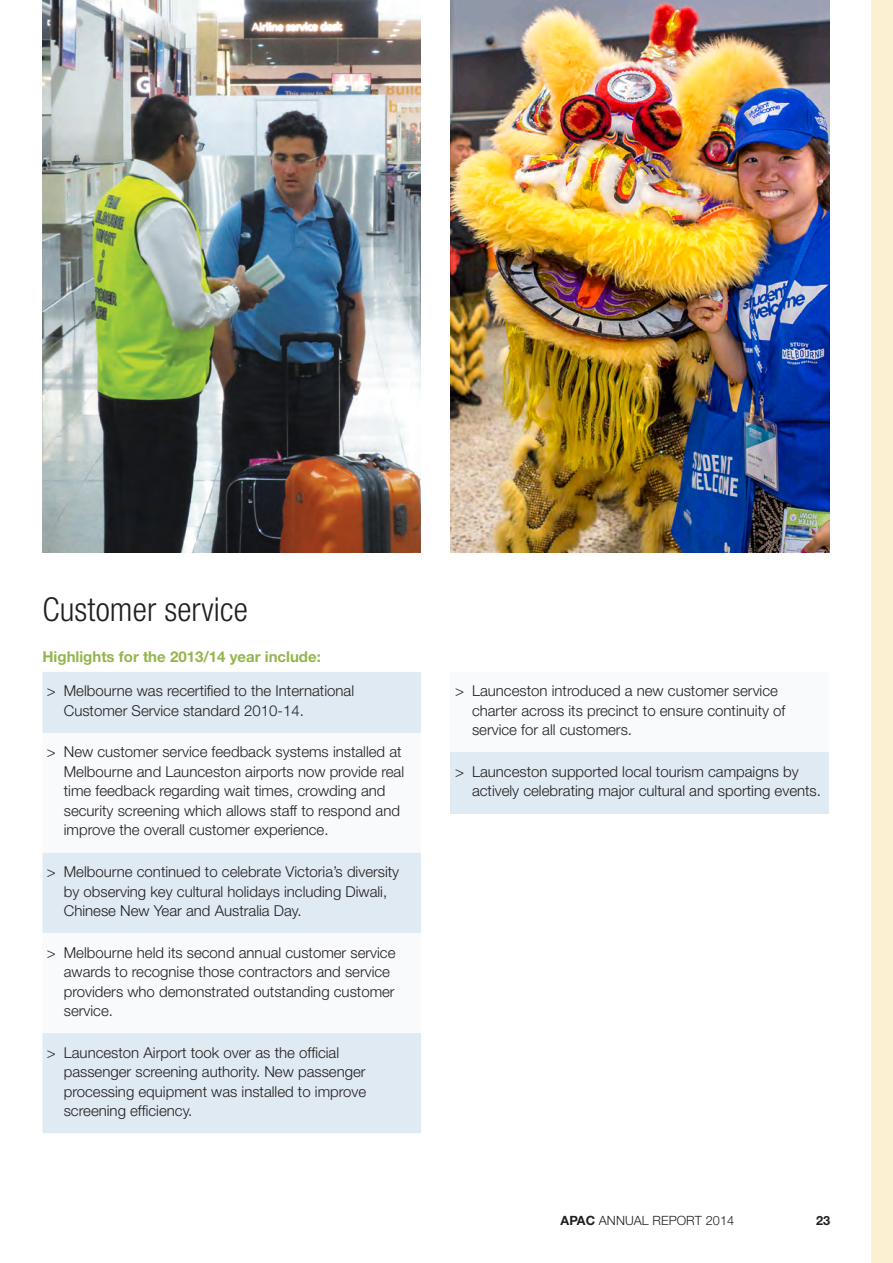
<style>
.page{position:relative;width:893px;height:1263px;background:#fff}
.page>*{position:absolute;margin:0;border:0;box-sizing:border-box;transform-origin:0 0}
.Head_1{font:300 condensed 33px "Helvetica Neue LT";letter-spacing:.005em;color:#231f20}
.bullets{font:300 15px/19.5px "Helvetica Neue LT";color:#231f20}
.KEY{font:700 15px "Helvetica Neue LT";color:#94b54d}
.text_1{font:300 12.75px "Helvetica Neue LT";letter-spacing:.005em;color:#231f20}
.t1{font:700 12.75px "Helvetica Neue LT";color:#231f20}
.s1{font-weight:700}
</style>
<div class="page">
<div style="left:43px;top:672px;width:378px;height:461px;background:#dfeaf2"></div>
<svg style="left:43px;top:733px;width:378px;height:300px"></svg>
<div style="left:451px;top:672px;width:378px;height:80px;background:#f8fafc"></div>
<div style="left:451px;top:752px;width:378px;height:61px;background:#dfeaf2"></div>
<img style="left:451px;top:0;width:378px;height:553px">
<img style="left:43px;top:0;width:378px;height:553px">
<div style="left:872px;top:0;width:21px;height:1263px;background:#fcf0d2"></div>
<p class="Head_1" style="left:43px;top:591px;width:207px">Customer service</p>
<p class="KEY" style="left:43px;top:647px;width:280px">Highlights for the 2013/14 year include:</p>
<p class="bullets" style="left:64px;top:681px;width:292px;text-indent:-17px">&gt; Melbourne was recertified to the International<br>Customer Service standard 2010-14.</p>
<p class="bullets" style="left:64px;top:742px;width:342px;text-indent:-17px">&gt; New customer service feedback systems installed at Melbourne and Launceston airports now provide real time feedback regarding wait times, crowding and security screening which allows staff to respond and improve the overall customer experience.</p>
<p class="bullets" style="left:64px;top:862px;width:337px;text-indent:-17px">&gt; Melbourne continued to celebrate Victoria’s diversity by observing key cultural holidays including Diwali,<br>Chinese New Year and Australia Day.</p>
<p class="bullets" style="left:64px;top:942px;width:333px;text-indent:-17px">&gt; Melbourne held its second annual customer service awards to recognise those contractors and service providers who demonstrated outstanding customer service.</p>
<p class="bullets" style="left:64px;top:1042px;width:304px;text-indent:-17px">&gt; Launceston Airport took over as the official passenger screening authority. New passenger processing equipment was installed to improve screening efficiency.</p>
<p class="bullets" style="left:472px;top:681px;width:315px;text-indent:-17px">&gt; Launceston introduced a new customer service charter across its precinct to ensure continuity of service for all customers.</p>
<p class="bullets" style="left:472px;top:761px;width:350px;text-indent:-17px">&gt; Launceston supported local tourism campaigns by actively celebrating major cultural and sporting events.</p>
<p class="text_1" style="left:560px;top:1212px;width:175px"><span class="s1">APAC</span> ANNUAL REPORT 2014</p>
<p class="t1" style="left:816px;top:1212px;width:16px">23</p>
</div>
